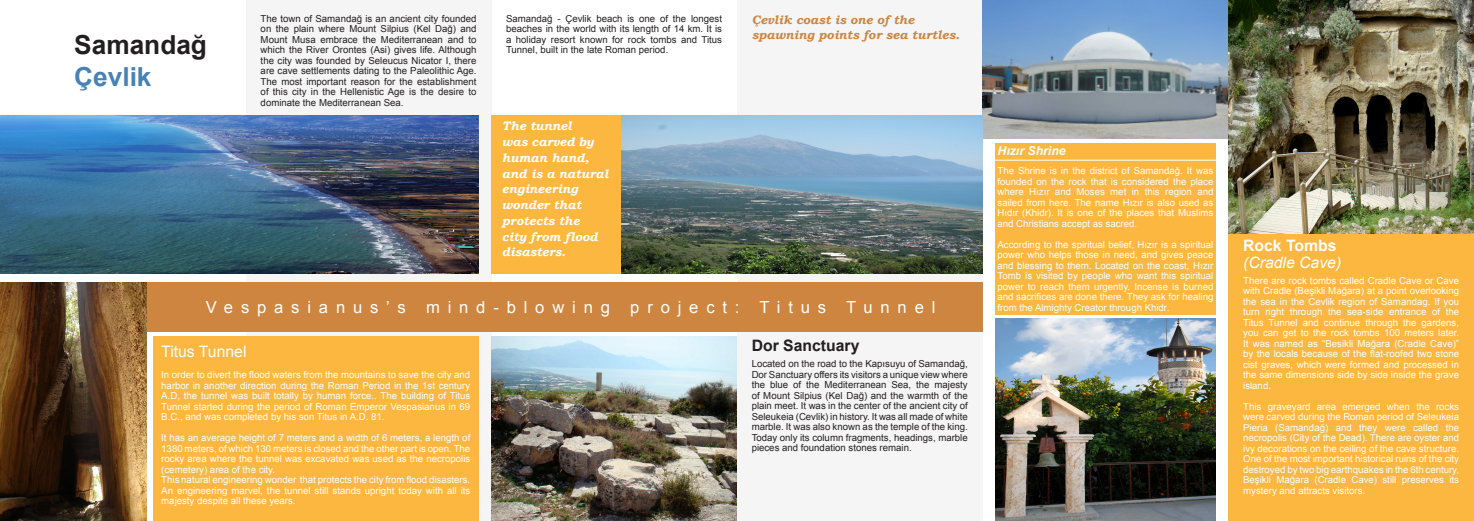
<style>
.page{position:relative;width:1474px;height:521px;background:#fff}
.page>*{position:absolute;margin:0;border:0;box-sizing:border-box;transform-origin:0 0}
.t1{font:700 26.25px/31.5px "Arial";color:#231f20}
.t2{font:16.62px "Arial";letter-spacing:.47em;color:#fff}
.t3{font:italic 15.75px "Arial";color:#fff}
.t4{font:700 15.75px "Arial";color:#231f20}
.t5{font:15.75px "Arial";color:#fff}
.t6{font:700 15.75px "Arial";color:#fff}
.t7{font:italic 700 12.25px/15.8px "Bookman Old Style";color:#fff}
.t8{font:italic 700 12.25px/14.9px "Bookman Old Style";color:#cd853f}
.t9{font:italic 700 12.25px "Arial";color:#fff}
.t10{font:9.62px/10.5px "Arial";color:#fff;text-align:justify}
.t11{font:9.62px/10.5px "Arial";color:#231f20;text-align:justify}
.s1{color:#4682b4}
</style>
<div class="page">
<div style="left:246px;top:0;width:245px;height:521px;background:#f5f5f5"></div>
<div style="left:737px;top:0;width:245px;height:521px;background:#f5f5f5"></div>
<div style="left:1228px;top:0;width:245px;height:521px;background:#fcb740"></div>
<div style="left:995px;top:144px;width:220px;height:171px;background:#fcb740"></div>
<div style="left:491px;top:116px;width:130px;height:158px;background:#fcb740"></div>
<div style="left:154px;top:337px;width:325px;height:184px;background:#fcb740"></div>
<div style="left:0;top:282px;width:982px;height:50px;background:#cd853f"></div>
<img style="left:0;top:116px;width:479px;height:158px">
<img style="left:491px;top:337px;width:246px;height:184px">
<img style="left:982px;top:0;width:246px;height:139px">
<img style="left:1228px;top:0;width:245px;height:234px">
<img style="left:995px;top:319px;width:220px;height:202px">
<img style="left:0;top:282px;width:146px;height:239px">
<img style="left:621px;top:116px;width:361px;height:158px">
<hr style="left:995px;top:160px;width:220px;height:1px;background:#fff">
<p class="t1" style="left:74px;top:30px;width:134px">Samandağ<br><span class="s1">Çevlik</span></p>
<p class="t11" style="left:261px;top:13px;width:217px">The town of Samandağ is an ancient city founded on the plain where Mount Silpius (Kel Dağ) and Mount Musa embrace the Mediterranean and to which the River Orontes (Asi) gives life. Although the city was founded by Seleucus Nicator I, there are cave settlements dating to the Paleolithic Age.<br>The most important reason for the establishment of this city in the Hellenistic Age is the desire to dominate the Mediterranean Sea.</p>
<p class="t11" style="left:506px;top:13px;width:218px">Samandağ - Çevlik beach is one of the longest beaches in the world with its length of 14 km. It is a holiday resort known for rock tombs and Titus Tunnel, built in the late Roman period.</p>
<p class="t7" style="left:502px;top:118px;width:108px">The tunnel<br>was carved by human hand, and is a natural engineering wonder that protects the<br>city from flood disasters.</p>
<p class="t8" style="left:752px;top:12px;width:209px">Çevlik coast is one of the spawning points for sea turtles.</p>
<p class="t2" style="left:206px;top:296px;width:731px">Vespasianus’s mind-blowing project: Titus Tunnel</p>
<p class="t5" style="left:161px;top:341px;width:87px">Titus Tunnel</p>
<p class="t10" style="left:161px;top:370px;width:310px">In order to divert the flood waters from the mountains to save the city and harbor in another direction during the Roman Period in the 1st century A.D, the tunnel was built totally by human force.. The building of Titus Tunnel started during the period of Roman Emperor Vespasianus in 69<br>B.C., and was completed by his son Titus in A.D. 81.</p>
<p class="t10" style="left:161px;top:433px;width:310px">It has an average height of 7 meters and a width of 6 meters, a length of 1380 meters, of which 130 meters is closed and the other part is open. The rocky area where the tunnel was excavated was used as the necropolis (cemetery) area of the city.</p>
<p class="t10" style="left:161px;top:475px;width:310px">This natural engineering wonder that protects the city from flood disasters.</p>
<p class="t10" style="left:161px;top:485px;width:310px">An engineering marvel, the tunnel still stands upright today with all its majesty despite all these years.</p>
<p class="t4" style="left:751px;top:334px;width:109px">Dor Sanctuary</p>
<p class="t11" style="left:751px;top:359px;width:218px">Located on the road to the Kapısuyu of Samandağ, Dor Sanctuary offers its visitors a unique view where the blue of the Mediterranean Sea, the majesty of Mount Silpius (Kel Dağ) and the warmth of the plain meet. It was in the center of the ancient city of Seleukeia (Cevlik) in history. It was all made of white marble. It was also known as the temple of the king.<br>Today only its column fragments, headings, marble pieces and foundation stones remain.</p>
<p class="t9" style="left:997px;top:142px;width:70px">Hızır Shrine</p>
<p class="t10" style="left:997px;top:166px;width:217px">The Shrine is in the district of Samandağ. It was founded on the rock that is considered the place where Hızır and Moses met in this region and sailed from here. The name Hızır is also used as Hıdır (Khidr). It is one of the places that Muslims and Christians accept as sacred.</p>
<p class="t10" style="left:997px;top:239px;width:217px">According to the spiritual belief, Hızır is a spiritual power who helps those in need, and gives peace and blessing to them. Located on the coast, Hızır Tomb is visited by people who want this spiritual power to reach them urgently. Incense is burned and sacrifices are done there. They ask for healing from the Almighty Creator through Khidr.</p>
<p class="t6" style="left:1243px;top:235px;width:95px">Rock Tombs</p>
<p class="t3" style="left:1243px;top:253px;width:100px">(Cradle Cave)</p>
<p class="t10" style="left:1243px;top:275px;width:217px">There are rock tombs called Cradle Cave or Cave with Cradle (Beşikli Mağara) at a point overlooking the sea in the Cevlik region of Samandag. If you turn right through the sea-side entrance of the Titus Tunnel and continue through the gardens, you can get to the rock tombs 100 meters later.<br>It was named as “Besikli Mağara (Cradle Cave)” by the locals because of the flat-roofed two stone cist graves, which were formed and processed in the same dimensions side by side inside the grave island.</p>
<p class="t10" style="left:1243px;top:401px;width:217px">This graveyard area emerged when the rocks were carved during the Roman period of Seleukeia Pieria (Samandağ) and they were called the necropolis (City of the Dead). There are oyster and ivy decorations on the ceiling of the cave structure.<br>One of the most important historical ruins of the city destroyed by two big earthquakes in the 6th century, Beşikli Mağara (Cradle Cave) still preserves its mystery and attracts visitors.</p>
</div>
